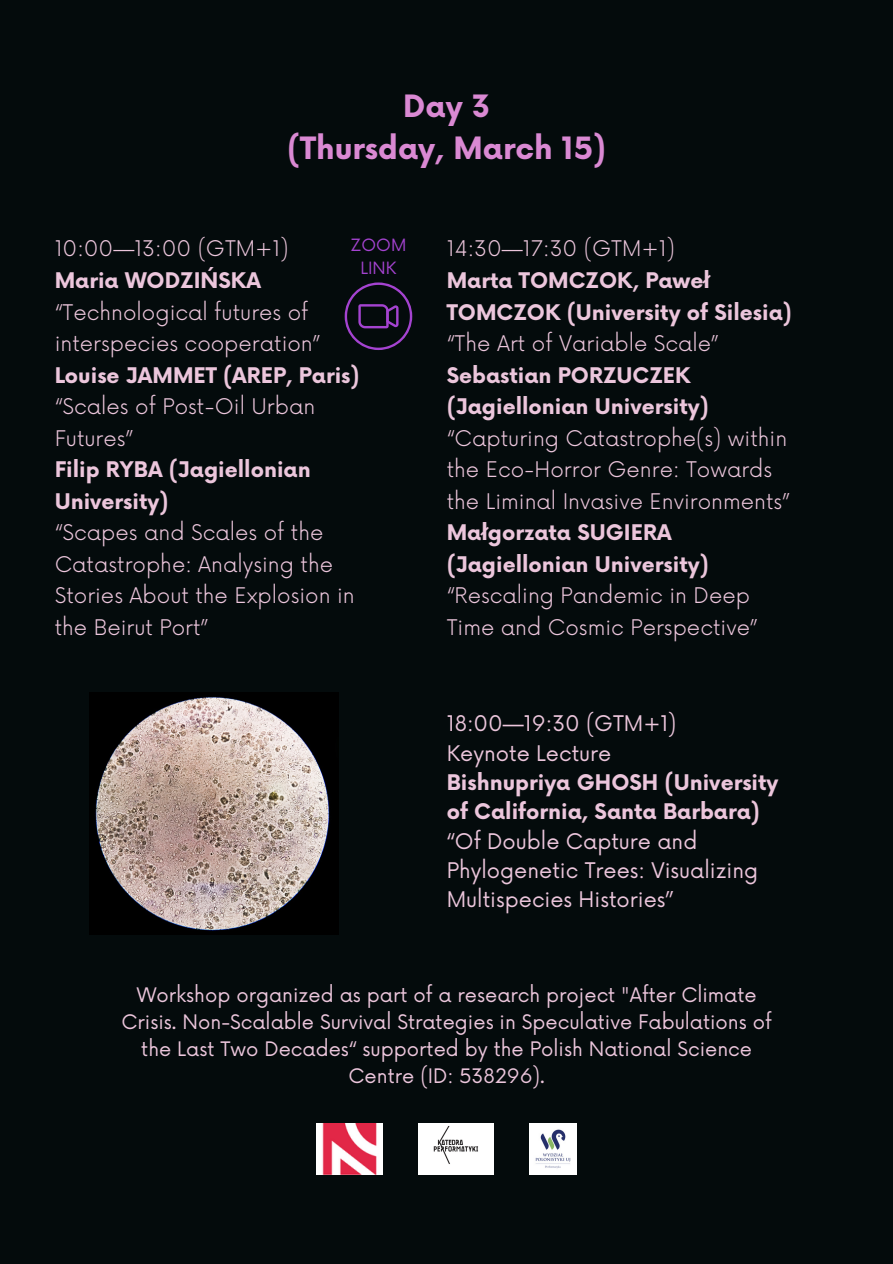
<style>
.page{position:relative;width:893px;height:1264px;background:#fff}
.page>*{position:absolute;margin:0;border:0;box-sizing:border-box;transform-origin:0 0}
.t1{font:700 30px/42.8px "Now";color:#da89d3;text-align:center}
.t2{font:300 21px/31.5px "Now";color:#ecc6dc}
.t3{font:21px/29.2px "Now";color:#ecc6dc}
.t4{font:19.5px/27px "Now";color:#ecc6dc;text-align:center}
.t5{font:16.5px "Now";color:#a443d0}
.s1{font-weight:700}
</style>
<div class="page">
<div style="left:0;top:0;width:892px;height:1263px;background:#040b0c"></div>
<svg style="left:344px;top:282px;width:68px;height:68px"></svg>
<img style="left:89px;top:692px;width:249px;height:242px">
<img style="left:317px;top:1123px;width:65px;height:51px">
<img style="left:418px;top:1123px;width:75px;height:51px">
<img style="left:529px;top:1123px;width:47px;height:51px">
<h2 class="t1" style="left:287px;top:86px;width:320px">Day 3<br>(Thursday, March 15)</h2>
<p class="t2" style="left:55px;top:234px;width:306px">10:00—13:00 (GTM+1)<br><span class="s1">Maria WODZIŃSKA </span>“Technological futures of interspecies cooperation”<br><span class="s1">Louise JAMMET (AREP, Paris) </span>“Scales of Post-Oil Urban<br>Futures”<br><span class="s1">Filip RYBA (Jagiellonian<br>University)<br></span>“Scapes and Scales of the<br>Catastrophe: Analysing the<br>Stories About the Explosion in the Beirut Port”</p>
<p class="t2" style="left:446px;top:234px;width:347px">14:30—17:30 (GTM+1)<br><span class="s1">Marta TOMCZOK, Paweł<br>TOMCZOK (University of Silesia) </span>“The Art of Variable Scale”<br><span class="s1">Sebastian PORZUCZEK (Jagiellonian University) </span>“Capturing Catastrophe(s) within the Eco-Horror Genre: Towards the Liminal Invasive Environments”<br><span class="s1">Małgorzata SUGIERA (Jagiellonian University) </span>“Rescaling Pandemic in Deep<br>Time and Cosmic Perspective”</p>
<h2 class="t5" style="left:350px;top:236px;width:57px">ZOOM</h2>
<p class="t5" style="left:360px;top:258px;width:37px">LINK</p>
<p class="t3" style="left:446px;top:710px;width:333px">18:00—19:30 (GTM+1)<br>Keynote Lecture<br><span class="s1">Bishnupriya GHOSH (University of California, Santa Barbara) </span>“Of Double Capture and<br>Phylogenetic Trees: Visualizing<br>Multispecies Histories”</p>
<p class="t4" style="left:121px;top:982px;width:652px">Workshop organized as part of a research project "After Climate Crisis. Non-Scalable Survival Strategies in Speculative Fabulations of the Last Two Decades“ supported by the Polish National Science Centre (ID: 538296).</p>
</div>
